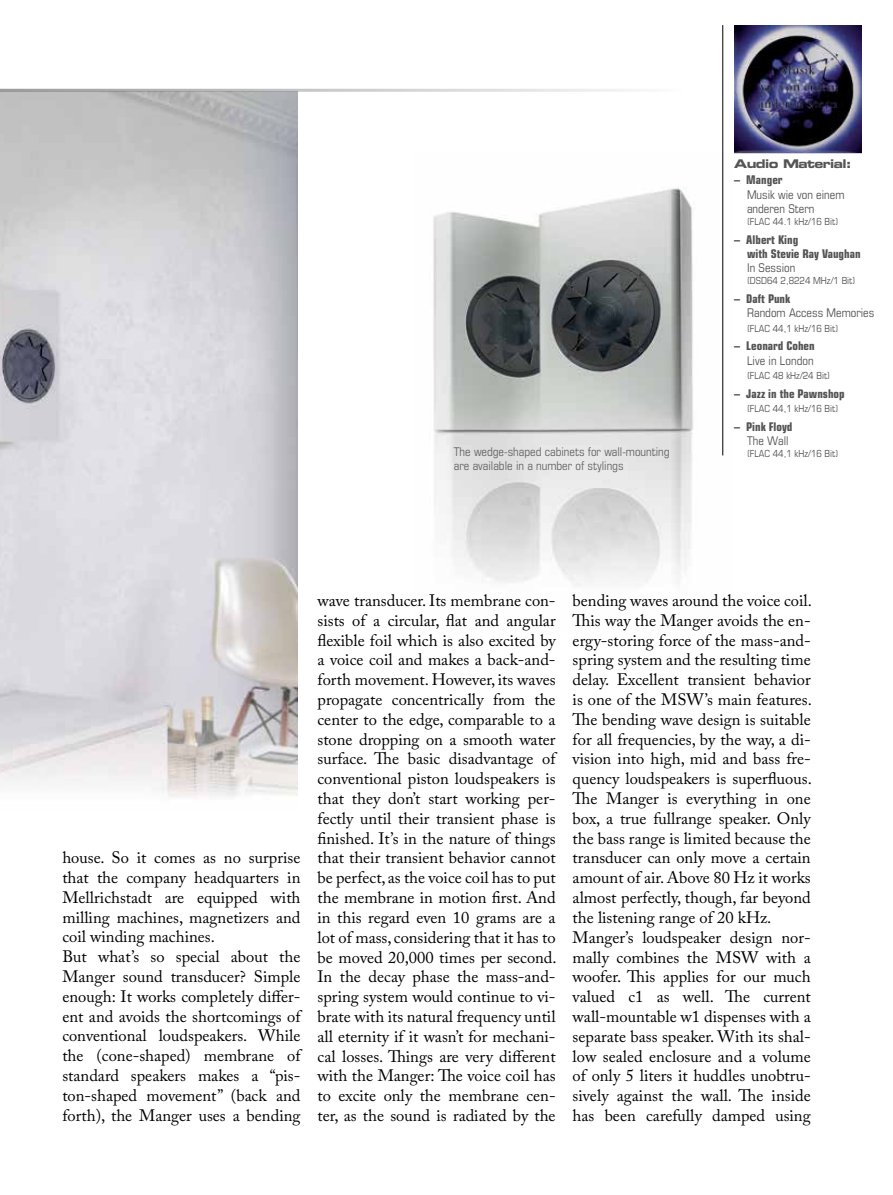
<style>
.page{position:relative;width:893px;height:1195px;background:#fff}
.page>*{position:absolute;margin:0;border:0;box-sizing:border-box;transform-origin:0 0}
.t1{font:16.5px/19.8px "Adobe Caslon Pro";color:#000}
.t2{font:700 condensed 12px/14.4px "Eurostile LT Std";color:#545456}
.t3{font:condensed 12px/14.4px "Eurostile LT Std";color:#545456}
.t4{font:condensed 12px/14.4px "Eurostile LT Std";color:#636466}
.t5{font:12px "Eurostile LT Std Bold Ex 2";letter-spacing:-.05em;color:#545456}
.t6{font:condensed 9.75px "Eurostile LT Std";color:#545456}
</style>
<div class="page">
<img style="left:433px;top:153px;width:291px;height:433px">
<img style="left:0;top:92px;width:298px;height:707px">
<img style="left:734px;top:25px;width:128px;height:128px">
<hr style="left:722px;top:25px;width:1px;height:430px;background:#000">
<p class="t4" style="left:454px;top:444px;width:217px">The wedge-shaped cabinets for wall-mounting are available in a number of stylings</p>
<p class="t5" style="left:734px;top:155px;width:119px">Audio Material:</p>
<p class="t2" style="left:734px;top:173px;width:50px">– Manger</p>
<p class="t3" style="left:747px;top:187px;width:99px">Musik wie von einem anderen Stern</p>
<p class="t6" style="left:747px;top:216px;width:93px">(FLAC 44.1 kHz/16 Bit)</p>
<p class="t2" style="left:747px;top:232px;width:115px;text-indent:-13px">– Albert King<br>with Stevie Ray Vaughan</p>
<p class="t3" style="left:747px;top:261px;width:50px">In Session</p>
<p class="t6" style="left:747px;top:275px;width:110px">(DSD64 2,8224 MHz/1 Bit)</p>
<p class="t2" style="left:734px;top:291px;width:57px">– Daft Punk</p>
<p class="t3" style="left:747px;top:305px;width:129px">Random Access Memories</p>
<p class="t6" style="left:747px;top:322px;width:93px">(FLAC 44,1 kHz/16 Bit)</p>
<p class="t2" style="left:734px;top:339px;width:82px">– Leonard Cohen</p>
<p class="t3" style="left:747px;top:353px;width:68px">Live in London</p>
<p class="t6" style="left:747px;top:370px;width:85px">(FLAC 48 kHz/24 Bit)</p>
<p class="t2" style="left:734px;top:386px;width:112px">– Jazz in the Pawnshop</p>
<p class="t6" style="left:747px;top:403px;width:93px">(FLAC 44,1 kHz/16 Bit)</p>
<p class="t2" style="left:734px;top:419px;width:60px">– Pink Floyd</p>
<p class="t3" style="left:747px;top:433px;width:43px">The Wall</p>
<p class="t6" style="left:747px;top:447px;width:93px">(FLAC 44,1 kHz/16 Bit)</p>
<p class="t1" style="left:62px;top:847px;width:240px">house. So it comes as no surprise that the company headquarters in<br>Mellrichstadt are equipped with milling machines, magnetizers and coil winding machines.<br>But what’s so special about the<br>Manger sound transducer? Simple enough: It works completely differ&shy;ent and avoids the shortcomings of conventional loudspeakers. While the (cone-shaped) membrane of standard speakers makes a “pis&shy;ton-shaped movement” (back and forth), the Manger uses a bending</p>
<p class="t1" style="left:318px;top:590px;width:241px;text-align:justify">wave transducer. Its membrane con&shy;sists of a circular, flat and angular flexible foil which is also excited by a voice coil and makes a back-and&shy;forth movement. However, its waves propagate concentrically from the center to the edge, comparable to a stone dropping on a smooth water surface. The basic disadvantage of conventional piston loudspeakers is that they don’t start working per&shy;fectly until their transient phase is finished. It’s in the nature of things that their transient behavior cannot be perfect, as the voice coil has to put the membrane in motion first. And in this regard even 10 grams are a lot of mass, considering that it has to be moved 20,000 times per second.<br>In the decay phase the mass-and&shy;spring system would continue to vi&shy;brate with its natural frequency until all eternity if it wasn’t for mechani&shy;cal losses. Things are very different with the Manger: The voice coil has to excite only the membrane cen&shy;ter, as the sound is radiated by the</p>
<p class="t1" style="left:573px;top:590px;width:241px">bending waves around the voice coil.<br>This way the Manger avoids the en&shy;ergy-storing force of the mass-and&shy;spring system and the resulting time delay. Excellent transient behavior is one of the MSW’s main features.<br>The bending wave design is suitable for all frequencies, by the way, a di&shy;vision into high, mid and bass fre&shy;quency loudspeakers is superfluous.<br>The Manger is everything in one box, a true fullrange speaker. Only the bass range is limited because the transducer can only move a certain amount of air. Above 80 Hz it works almost perfectly, though, far beyond the listening range of 20 kHz.<br>Manger’s loudspeaker design nor&shy;mally combines the MSW with a woofer. This applies for our much valued c1 as well. The current wall-mountable w1 dispenses with a separate bass speaker. With its shal&shy;low sealed enclosure and a volume of only 5 liters it huddles unobtru&shy;sively against the wall. The inside has been carefully damped using</p>
</div>
